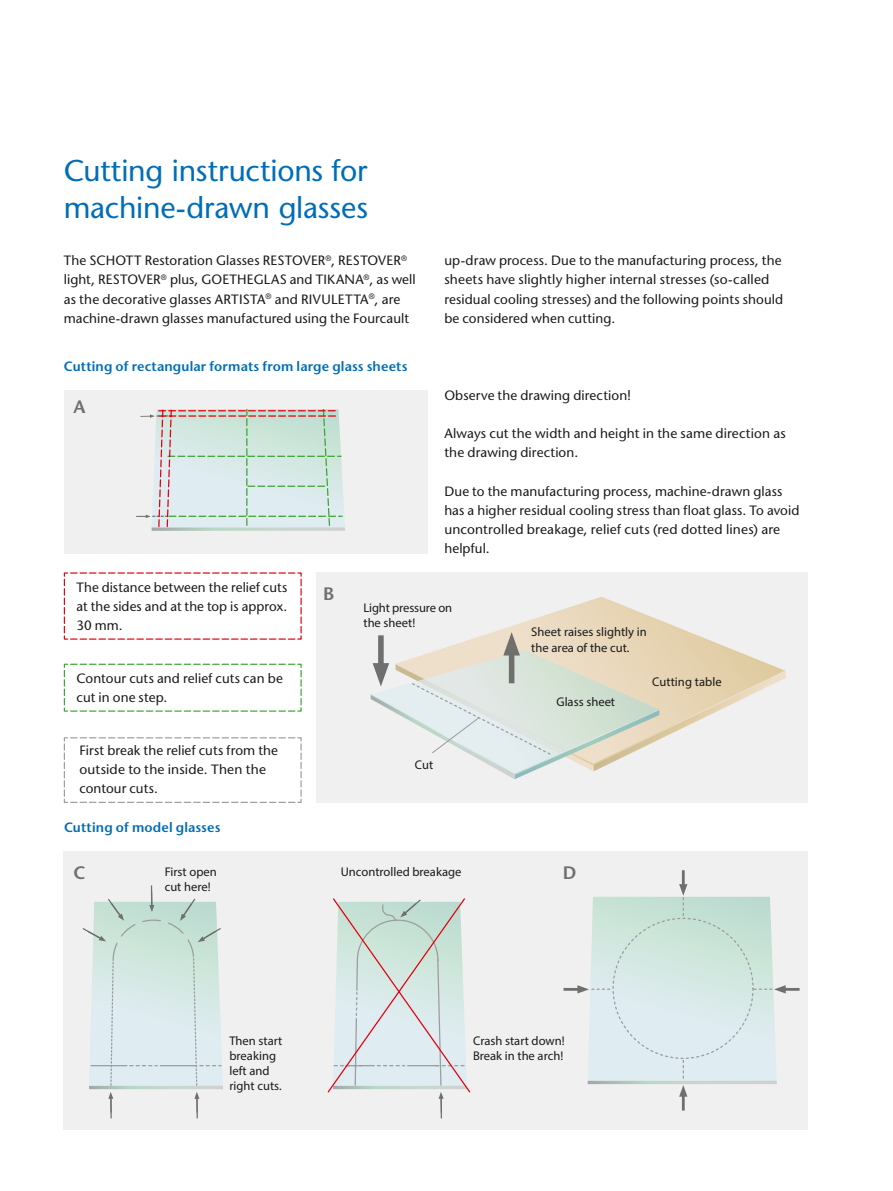
<style>
.page{position:relative;width:893px;height:1191px;background:#fff}
.page>*{position:absolute;margin:0;border:0;box-sizing:border-box;transform-origin:0 0}
.t1{font:500 30px/37.5px "Stone Sans Std";letter-spacing:-.01em;color:#006db8}
.t2{font:600 18px "Stone Sans Std";color:#6f6f6e}
.t3{font:500 13.5px/19.2px "Stone Sans Std";letter-spacing:.01em;color:#1a1a18}
.t4{font:600 13.5px "Stone Sans Std";letter-spacing:.01em;color:#006db8}
.t5{font:12.6px/15.1px "Myriad Pro";color:#1a1a18}
</style>
<div class="page">
<div style="left:64px;top:390px;width:363px;height:163px;background:#f0f0f0"></div>
<div style="left:317px;top:573px;width:491px;height:230px;background:#f0f0f0"></div>
<div style="left:64px;top:851px;width:744px;height:278px;background:#f0f0f0"></div>
<svg style="left:152px;top:528px;width:193px;height:3px"></svg>
<svg style="left:136px;top:409px;width:209px;height:119px;background:#d4e1dd"></svg>
<svg style="left:494px;top:597px;width:195px;height:35px"></svg>
<svg style="left:371px;top:632px;width:415px;height:147px"></svg>
<hr style="left:110px;top:1098px;width:2px;height:20px;background:#6f6f6e">
<hr style="left:196px;top:1098px;width:2px;height:20px;background:#6f6f6e">
<hr style="left:440px;top:1098px;width:2px;height:20px;background:#6f6f6e">
<svg style="left:83px;top:885px;width:140px;height:227px"></svg>
<svg style="left:327px;top:898px;width:144px;height:214px"></svg>
<hr style="left:682px;top:870px;width:3px;height:14px;background:#6f6f6e">
<hr style="left:682px;top:1096px;width:3px;height:14px;background:#6f6f6e">
<svg style="left:563px;top:884px;width:237px;height:212px"></svg>
<svg style="left:63px;top:572px;width:239px;height:68px"></svg>
<svg style="left:63px;top:663px;width:239px;height:49px"></svg>
<svg style="left:63px;top:737px;width:239px;height:66px"></svg>
<h1 class="t1" style="left:64px;top:152px;width:306px">Cutting instructions for machine-drawn glasses</h1>
<p class="t3" style="left:64px;top:251px;width:353px">The SCHOTT Restoration Glasses RESTOVER<sup>®</sup>, RESTOVER<sup>® </sup>light, RESTOVER<sup>®</sup> plus, GOETHEGLAS and TIKANA<sup>®</sup>, as well as the decorative glasses ARTISTA<sup>®</sup> and RIVULETTA<sup>®</sup>, are machine-drawn glasses manufactured using the Fourcault</p>
<p class="t3" style="left:444px;top:251px;width:340px">up-draw process. Due to the manufacturing process, the sheets have slightly higher internal stresses (so-called residual cooling stresses) and the following points should be considered when cutting.</p>
<p class="t4" style="left:64px;top:358px;width:345px">Cutting of rectangular formats from large glass sheets</p>
<h2 class="t2" style="left:73px;top:396px;width:14px">A</h2>
<p class="t3" style="left:444px;top:385px;width:188px">Observe the drawing direction!</p>
<p class="t3" style="left:444px;top:424px;width:343px">Always cut the width and height in the same direction as the drawing direction.</p>
<p class="t3" style="left:444px;top:481px;width:357px">Due to the manufacturing process, machine-drawn glass has a higher residual cooling stress than float glass. To avoid uncontrolled breakage, relief cuts (red dotted lines) are helpful.</p>
<p class="t3" style="left:77px;top:577px;width:212px;text-align:justify">The distance between the relief cuts at the sides and at the top is approx.<br>30 mm.</p>
<p class="t3" style="left:77px;top:669px;width:208px">Contour cuts and relief cuts can be cut in one step.</p>
<p class="t3" style="left:79px;top:740px;width:200px">First break the relief cuts from the outside to the inside. Then the contour cuts.</p>
<p class="t4" style="left:64px;top:819px;width:158px">Cutting of model glasses</p>
<h2 class="t2" style="left:323px;top:583px;width:13px">B</h2>
<p class="t5" style="left:363px;top:600px;width:90px">Light pressure on the sheet!</p>
<p class="t5" style="left:415px;top:757px;width:20px">Cut</p>
<p class="t5" style="left:531px;top:624px;width:117px">Sheet raises slightly in the area of the cut.</p>
<p class="t5" style="left:556px;top:694px;width:60px">Glass sheet</p>
<p class="t5" style="left:652px;top:674px;width:71px">Cutting table</p>
<h2 class="t2" style="left:73px;top:861px;width:14px">C</h2>
<h2 class="t2" style="left:563px;top:861px;width:15px">D</h2>
<p class="t5" style="left:165px;top:864px;width:54px">First open cut here!</p>
<p class="t5" style="left:341px;top:864px;width:122px">Uncontrolled breakage</p>
<p class="t5" style="left:229px;top:1032px;width:54px">Then start breaking left and right cuts.</p>
<p class="t5" style="left:473px;top:1032px;width:93px">Crash start down!<br>Break in the arch!</p>
</div>
